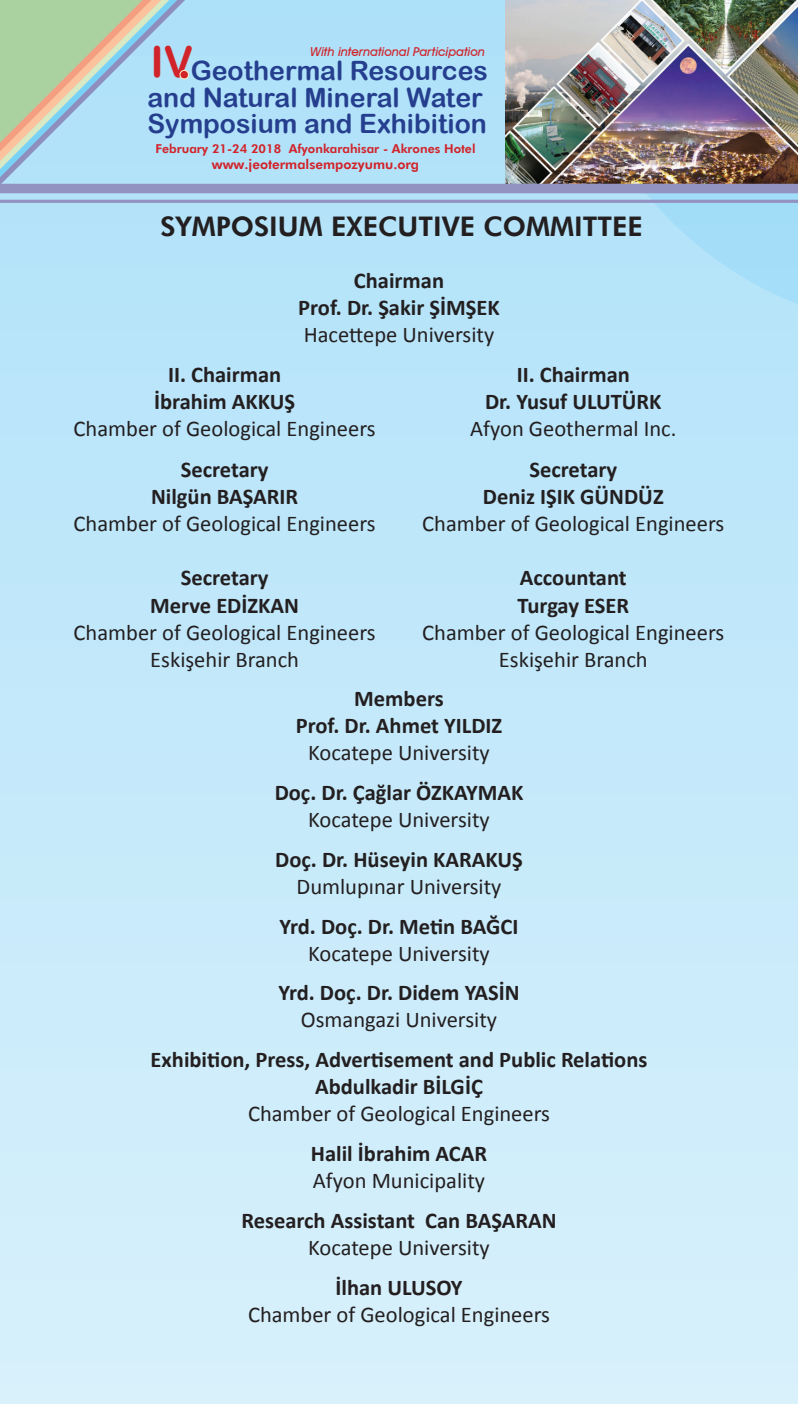
<style>
.page{position:relative;width:798px;height:1404px;background:#fff}
.page>*{position:absolute;margin:0;border:0;box-sizing:border-box;transform-origin:0 0}
.t1{font:42.75px "Arial Rounded MT Bold";color:#d1232a}
.t2{font:800 27px "Futura BT";color:#231f20}
.t3{font:26.55px/26.1px "Arial Rounded MT Bold";color:#253f8e}
.t4{font:22.5px/27px "Calibri";color:#231f20;text-align:center}
.t5{font:700 22.5px/27px "Calibri";color:#231f20;text-align:center}
.t6{font:800 13.28px "Futura BT";color:#d1232a}
.t7{font:800 12.38px "Futura BT";color:#d1232a}
.t8{font:italic 500 12.38px "Avant Garde IT Cby BT";color:#d1232a}
</style>
<div class="page">
<div style="left:0;top:0;width:797px;height:1403px;background:linear-gradient(to bottom,#aee1f9,#d8f0fb)"></div>
<svg style="left:560px;top:193px;width:237px;height:137px;fill:#b5e3f9"></svg>
<div style="left:695px;top:1289px;width:102px;height:114px;background:#d6f0fb"></div>
<img style="left:505px;top:0;width:292px;height:184px">
<div style="left:0;top:184px;width:797px;height:9px;background:#9393c1"></div>
<hr style="left:0;top:200px;width:797px;height:3px;background:#9393c1">
<svg style="left:0;top:0;width:228px;height:184px"></svg>
<h1 class="t1" style="left:150px;top:37px;width:44px">IV</h1>
<p class="t3" style="left:147px;top:84px;width:341px">and Natural Mineral Water<br>Symposium and Exhibition</p>
<p class="t8" style="left:310px;top:44px;width:176px">With international Participation</p>
<p class="t3" style="left:190px;top:57px;width:299px">Geothermal Resources</p>
<p class="t7" style="left:155px;top:141px;width:321px">February 21-24 2018 Afyonkarahisar - Akrones Hotel</p>
<p class="t6" style="left:212px;top:156px;width:209px">www.jeotermalsempozyumu.org</p>
<p class="t2" style="left:160px;top:210px;width:484px">SYMPOSIUM EXECUTIVE COMMITTEE</p>
<p class="t5" style="left:298px;top:267px;width:203px">Chairman<br>Prof. Dr. Şakir ŞİMŞEK</p>
<p class="t4" style="left:303px;top:320px;width:192px">Hacettepe University</p>
<p class="t5" style="left:154px;top:360px;width:142px">II. Chairman<br>İbrahim AKKUŞ</p>
<p class="t4" style="left:74px;top:413px;width:303px">Chamber of Geological Engineers</p>
<p class="t5" style="left:485px;top:360px;width:178px">II. Chairman<br>Dr. Yusuf ULUTÜRK</p>
<p class="t4" style="left:470px;top:413px;width:208px">Afyon Geothermal Inc.</p>
<p class="t5" style="left:151px;top:456px;width:149px">Secretary<br>Nilgün BAŞARIR</p>
<p class="t4" style="left:74px;top:509px;width:303px">Chamber of Geological Engineers</p>
<p class="t5" style="left:150px;top:564px;width:150px">Secretary<br>Merve EDİZKAN</p>
<p class="t4" style="left:74px;top:617px;width:303px">Chamber of Geological Engineers<br>Eskişehir Branch</p>
<p class="t5" style="left:482px;top:456px;width:182px">Secretary<br>Deniz IŞIK GÜNDÜZ</p>
<p class="t4" style="left:422px;top:509px;width:303px">Chamber of Geological Engineers</p>
<p class="t5" style="left:517px;top:564px;width:113px;text-align:left">Accountant<br>Turgay ESER</p>
<p class="t4" style="left:422px;top:617px;width:303px">Chamber of Geological Engineers<br>Eskişehir Branch</p>
<p class="t5" style="left:296px;top:685px;width:208px">Members<br>Prof. Dr. Ahmet YILDIZ</p>
<p class="t4" style="left:308px;top:738px;width:183px">Kocatepe University</p>
<p class="t5" style="left:274px;top:778px;width:250px">Doç. Dr. Çağlar ÖZKAYMAK</p>
<p class="t4" style="left:308px;top:804px;width:183px">Kocatepe University</p>
<p class="t5" style="left:275px;top:845px;width:249px">Doç. Dr. Hüseyin KARAKUŞ</p>
<p class="t4" style="left:296px;top:871px;width:206px">Dumlupınar University</p>
<p class="t5" style="left:279px;top:912px;width:240px">Yrd. Doç. Dr. Metin BAĞCI</p>
<p class="t4" style="left:308px;top:938px;width:183px">Kocatepe University</p>
<p class="t5" style="left:278px;top:979px;width:242px">Yrd. Doç. Dr. Didem YASİN</p>
<p class="t4" style="left:301px;top:1005px;width:198px">Osmangazi University</p>
<p class="t5" style="left:150px;top:1045px;width:498px">Exhibition, Press, Advertisement and Public Relations<br>Abdulkadir BİLGİÇ</p>
<p class="t4" style="left:248px;top:1098px;width:303px">Chamber of Geological Engineers</p>
<p class="t5" style="left:311px;top:1139px;width:178px">Halil İbrahim ACAR</p>
<p class="t4" style="left:313px;top:1165px;width:173px">Afyon Municipality</p>
<p class="t5" style="left:241px;top:1206px;width:317px">Research Assistant Can BAŞARAN</p>
<p class="t4" style="left:308px;top:1232px;width:183px">Kocatepe University</p>
<p class="t5" style="left:335px;top:1273px;width:129px">İlhan ULUSOY</p>
<p class="t4" style="left:248px;top:1299px;width:303px">Chamber of Geological Engineers</p>
</div>
